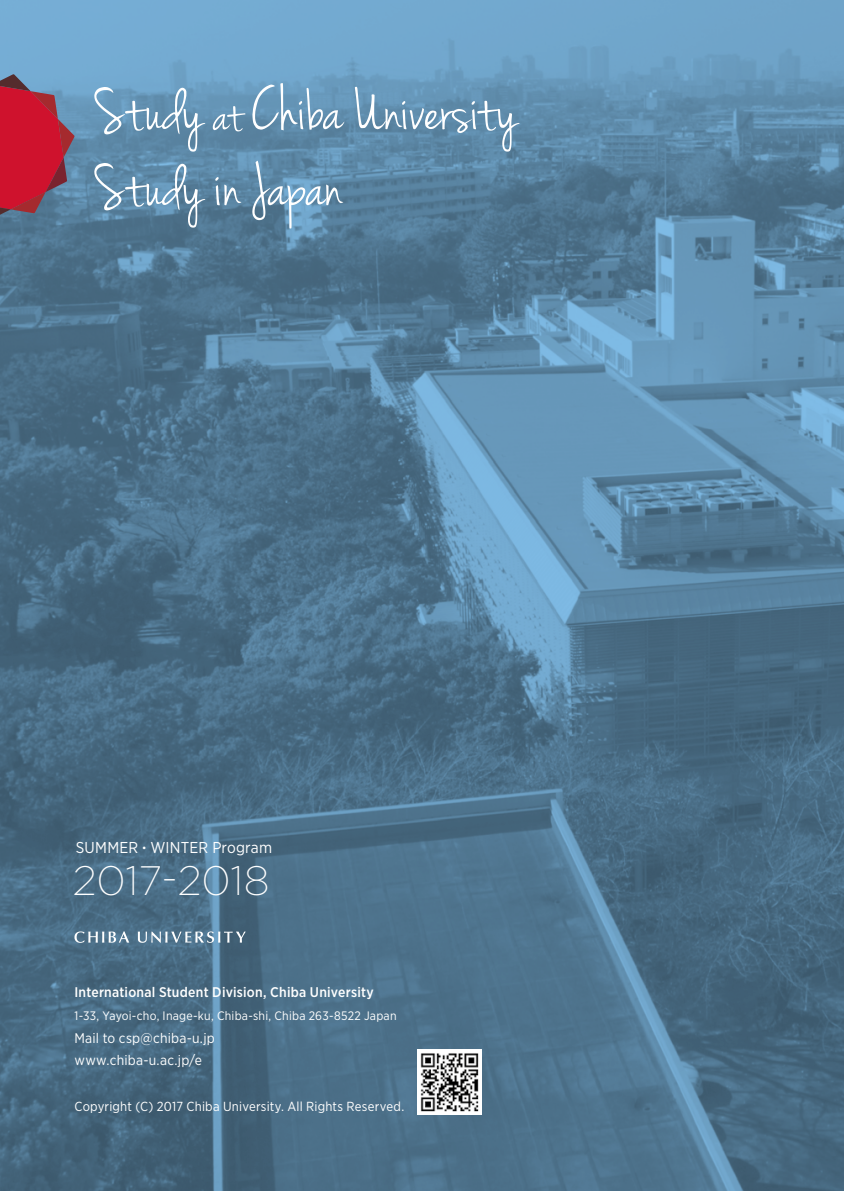
<style>
.page{position:relative;width:844px;height:1191px;background:#fff}
.page>*{position:absolute;margin:0;border:0;box-sizing:border-box;transform-origin:0 0}
.t1{font:200 41.12px "Gotham";color:#fff}
.t2{font:15.75px "Gotham Narrow";letter-spacing:.01em;color:#fff}
.t3{font:500 14px "Gotham Narrow";letter-spacing:.015em;color:#fff}
.t4{font:14px/22.8px "Gotham Narrow";letter-spacing:.015em;color:#fff}
.t5{font:13.12px "Gotham Narrow";letter-spacing:.015em;color:#fff}
.t6{font:12.25px "Gotham Narrow";letter-spacing:.02em;color:#fff}
</style>
<div class="page">
<img style="left:0;top:0;width:843px;height:1191px">
<img style="left:417px;top:1049px;width:64px;height:65px">
<svg style="left:74px;top:931px;width:55px;height:11px"></svg>
<svg style="left:138px;top:931px;width:108px;height:11px"></svg>
<svg style="left:94px;top:87px;width:111px;height:65px;background:#759dba"></svg>
<svg style="left:252px;top:83px;width:92px;height:47px;background:#7ea6c2"></svg>
<svg style="left:355px;top:87px;width:164px;height:65px;background:#7199b6"></svg>
<svg style="left:94px;top:163px;width:111px;height:65px;background:#6e93ae"></svg>
<svg style="left:215px;top:177px;width:26px;height:28px"></svg>
<svg style="left:252px;top:161px;width:91px;height:67px;background:#739ab6"></svg>
<svg style="left:213px;top:106px;width:32px;height:25px"></svg>
<svg style="left:0;top:74px;width:75px;height:146px;background:#a33e58"></svg>
<p class="t2" style="left:76px;top:837px;width:198px">SUMMER<sup>.</sup>WINTER Program</p>
<h1 class="t1" style="left:73px;top:855px;width:198px">2017-2018</h1>
<p class="t3" style="left:74px;top:983px;width:301px">International Student Division, Chiba University</p>
<p class="t6" style="left:74px;top:1008px;width:323px">1-33, Yayoi-cho, Inage-ku, Chiba-shi, Chiba 263-8522 Japan</p>
<p class="t4" style="left:74px;top:1026px;width:142px">Mail to csp@chiba-u.jp www.chiba-u.ac.jp/e</p>
<p class="t5" style="left:74px;top:1098px;width:331px">Copyright (C) 2017 Chiba University. All Rights Reserved.</p>
</div>
